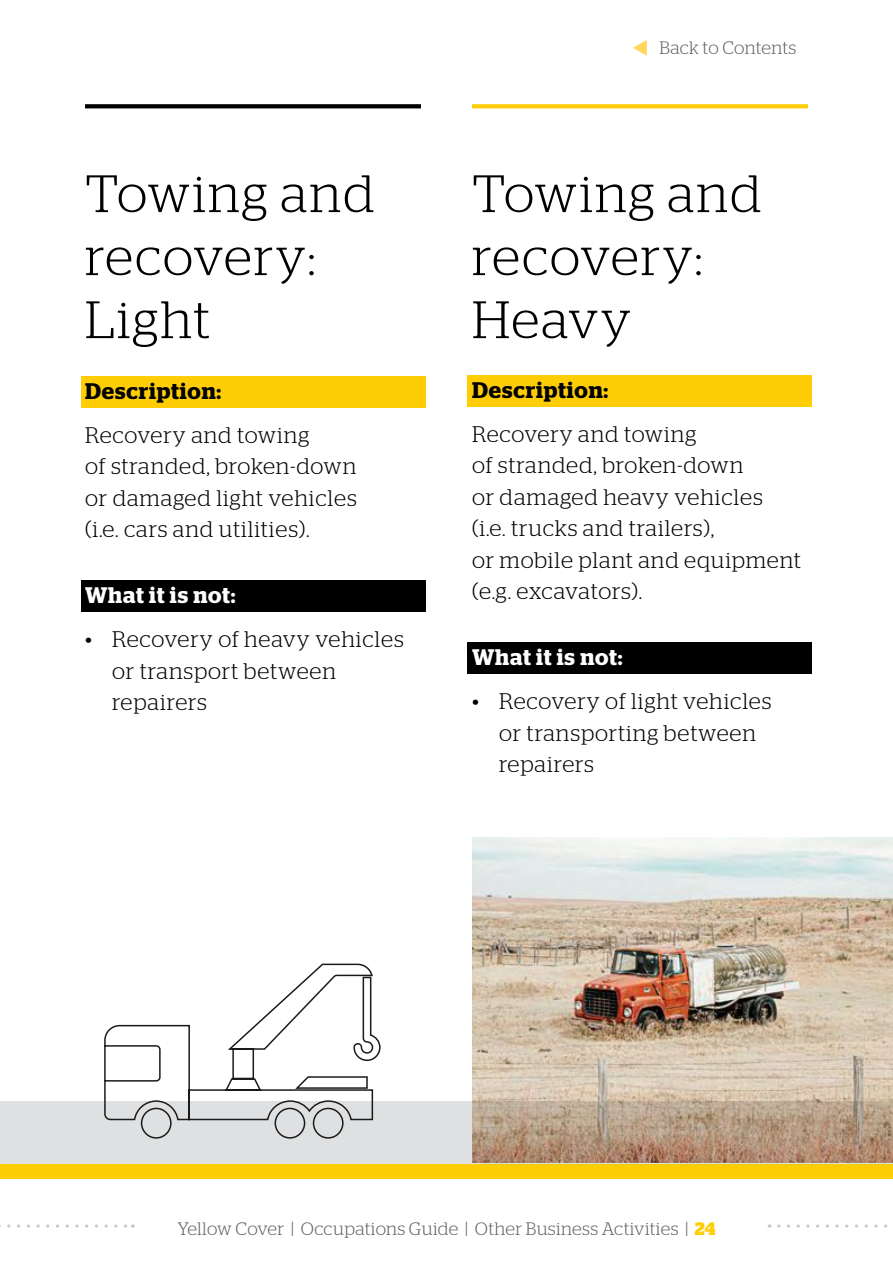
<style>
.page{position:relative;width:893px;height:1263px;background:#fff}
.page>*{position:absolute;margin:0;border:0;box-sizing:border-box;transform-origin:0 0}
.t1{font:300 52.5px/63px "Stag";letter-spacing:.035em;color:#000}
.t2{font:300 22.5px/31.5px "Stag";letter-spacing:.035em;color:#000}
.t3{font:600 22.5px "Stag";letter-spacing:.04em;color:#000}
.t4{font:600 22.5px "Stag";letter-spacing:.035em;color:#fff}
.t5{font:300 18px "Stag";letter-spacing:.02em;color:#626366}
.s1{font-weight:700;color:#ffcd05}
</style>
<div class="page">
<img style="left:472px;top:838px;width:421px;height:264px">
<svg style="left:0;top:1102px;width:893px;height:62px"></svg>
<div style="left:81px;top:376px;width:344px;height:31px;background:#ffcd05"></div>
<div style="left:81px;top:581px;width:344px;height:31px;background:#000"></div>
<svg style="left:85px;top:104px;width:336px;height:4px"></svg>
<div style="left:468px;top:375px;width:344px;height:31px;background:#ffcd05"></div>
<div style="left:468px;top:643px;width:344px;height:31px;background:#000"></div>
<svg style="left:472px;top:104px;width:336px;height:4px"></svg>
<div style="left:0;top:1164px;width:893px;height:14px;background:#ffcd05"></div>
<svg style="left:103px;top:963px;width:278px;height:176px"></svg>
<svg style="left:0;top:1224px;width:133px;height:4px"></svg>
<svg style="left:779px;top:1224px;width:109px;height:4px"></svg>
<h1 class="t1" style="left:85px;top:161px;width:291px">Towing and recovery:<br>Light</h1>
<p class="t3" style="left:85px;top:377px;width:138px">Description:</p>
<p class="t2" style="left:85px;top:419px;width:273px">Recovery and towing<br>of stranded, broken-down or damaged light vehicles (i.e. cars and utilities).</p>
<p class="t4" style="left:85px;top:582px;width:152px">What it is not:</p>
<p class="t2" style="left:112px;top:623px;width:293px;text-indent:-27px">• Recovery of heavy vehicles or transport between repairers</p>
<p class="t5" style="left:659px;top:37px;width:138px">Back to Contents</p>
<h1 class="t1" style="left:472px;top:161px;width:291px">Towing and recovery:<br>Heavy</h1>
<p class="t3" style="left:472px;top:376px;width:138px">Description:</p>
<p class="t2" style="left:472px;top:418px;width:330px">Recovery and towing<br>of stranded, broken-down<br>or damaged heavy vehicles (i.e. trucks and trailers),<br>or mobile plant and equipment (e.g. excavators).</p>
<p class="t4" style="left:472px;top:644px;width:152px">What it is not:</p>
<p class="t2" style="left:499px;top:685px;width:274px;text-indent:-27px">• Recovery of light vehicles or transporting between repairers</p>
<p class="t5" style="left:177px;top:1218px;width:540px">Yellow Cover | Occupations Guide | Other Business Activities | <span class="s1">24</span></p>
</div>
